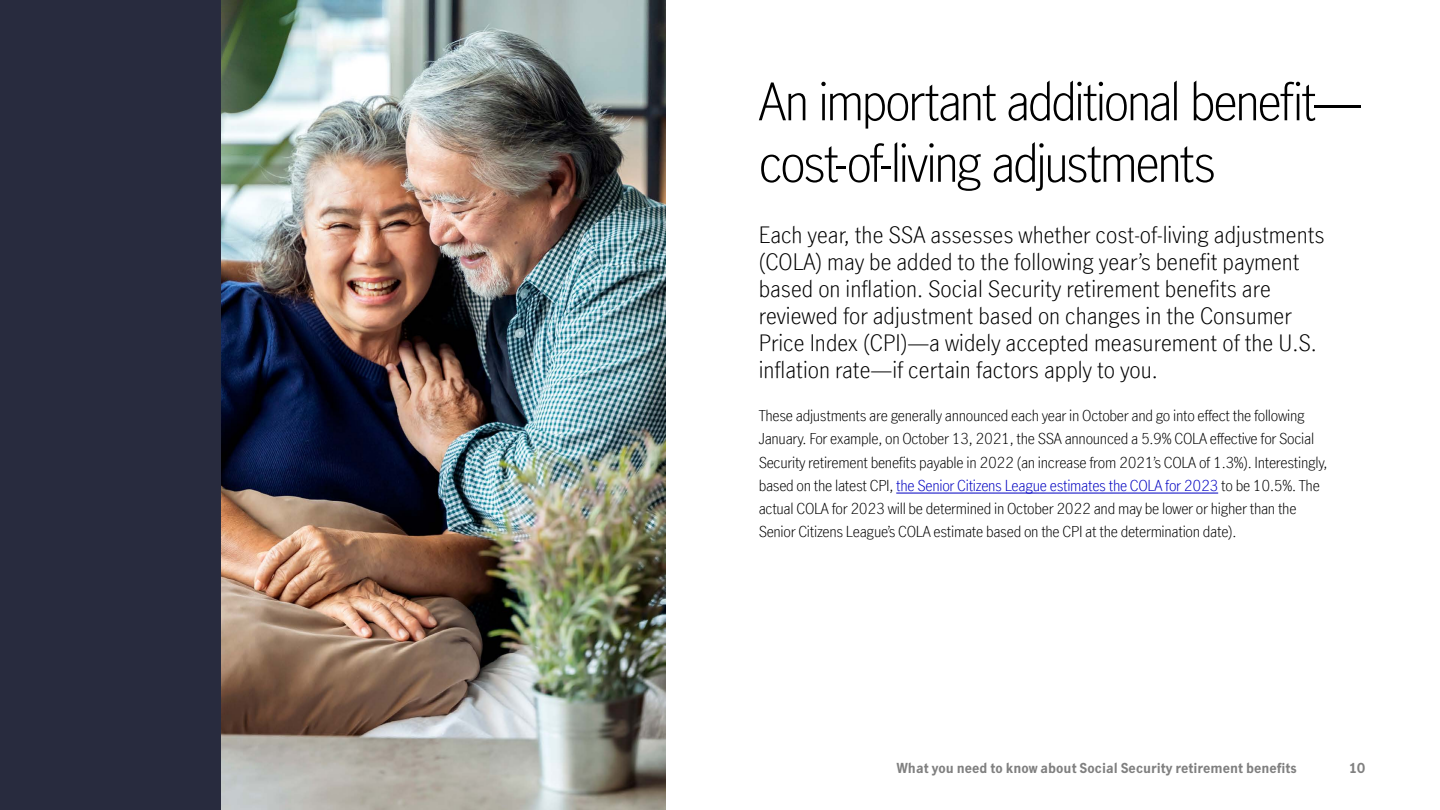
<style>
.page{position:relative;width:1440px;height:810px;background:#fff}
.page>*{position:absolute;margin:0;border:0;box-sizing:border-box;transform-origin:0 0}
.t1{font:300 51px/61.5px "Manulife JH Sans Optimized";letter-spacing:-.05em;color:#000}
.t2{font:300 22.5px/27px "Manulife JH Sans Optimized";color:#000}
.t3{font:300 15px/23.2px "Manulife JH Sans Optimized";letter-spacing:-.02em;color:#000}
.t4{font:700 13.5px "Manulife JH Sans Optimized";color:#808080}
.s1{color:#0000c1}
</style>
<div class="page">
<img style="left:221px;top:0;width:444px;height:810px">
<hr style="left:896px;top:493px;width:322px;height:1px;background:#0000c1">
<div style="left:0;top:0;width:221px;height:810px;background:#282b3e"></div>
<h1 class="t1" style="left:759px;top:69px;width:605px">An important additional benefit— cost-of-living adjustments</h1>
<p class="t2" style="left:759px;top:220px;width:567px">Each year, the SSA assesses whether cost-of-living adjustments (COLA) may be added to the following year’s benefit payment based on inflation. Social Security retirement benefits are reviewed for adjustment based on changes in the Consumer Price Index (CPI)—a widely accepted measurement of the U.S. inflation rate—if certain factors apply to you.</p>
<p class="t3" style="left:759px;top:403px;width:570px">These adjustments are generally announced each year in October and go into effect the following January. For example, on October 13, 2021, the SSA announced a 5.9% COLA effective for Social Security retirement benefits payable in 2022 (an increase from 2021’s COLA of 1.3%). Interestingly, based on the latest CPI, <span class="s1">the Senior Citizens League estimates the COLA for 2023</span> to be 10.5%. The actual COLA for 2023 will be determined in October 2022 and may be lower or higher than the Senior Citizens League’s COLA estimate based on the CPI at the determination date).</p>
<p class="t4" style="left:897px;top:758px;width:401px">What you need to know about Social Security retirement benefits</p>
<p class="t4" style="left:1349px;top:758px;width:17px">10</p>
</div>
